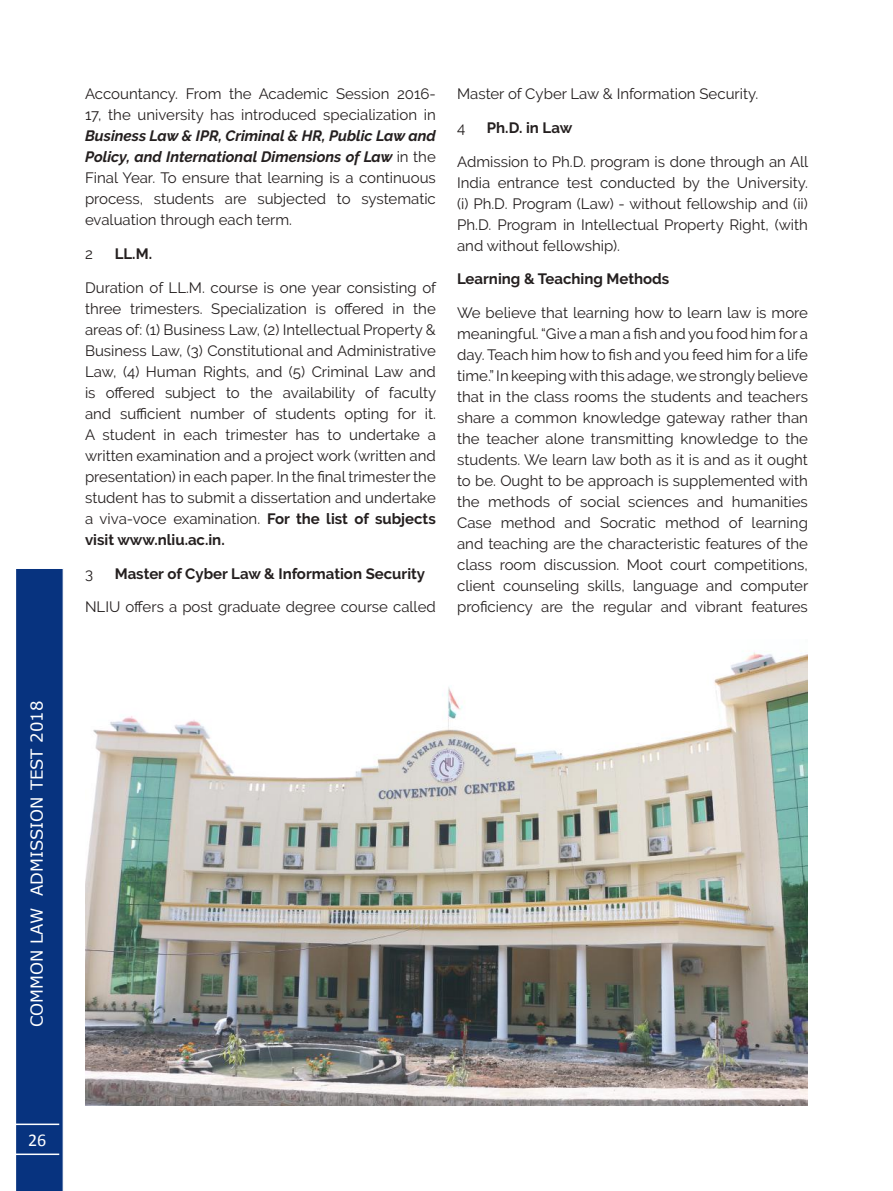
<style>
.page{position:relative;width:893px;height:1191px;background:#fff}
.page>*{position:absolute;margin:0;border:0;box-sizing:border-box;transform-origin:0 0}
.t1{font:18px "Calibri";color:#fff}
.t2{font:16.5px "MS Reference Sans Serif";color:#fff}
.t3{font:15px/21px "Raleway";color:#241f1f;text-align:justify}
.t4{font:700 15px "Raleway";color:#241f1f}
.s1{font-weight:700;font-style:italic}
.s2{font-weight:700}
</style>
<div class="page">
<div style="left:16px;top:569px;width:48px;height:622px;background:#07337f"></div>
<hr style="left:15px;top:1123px;width:44px;height:2px;background:#fff">
<hr style="left:15px;top:1153px;width:44px;height:2px;background:#fff">
<img style="left:85px;top:651px;width:723px;height:455px">
<p class="t2" style="left:26px;top:1027px;width:328px;rotate:-90deg">COMMON LAW ADMISSION TEST 2018</p>
<p class="t3" style="left:85px;top:83px;width:352px">Accountancy. From the Academic Session 2016-<br>17, the university has introduced specialization in</p>
<p class="t3" style="left:85px;top:125px;width:352px"><span class="s1">Business Law &amp; IPR, Criminal &amp; HR, Public Law and Policy, and International Dimensions of Law</span> in the Final Year. To ensure that learning is a continuous process, students are subjected to systematic evaluation through each term.</p>
<p class="t3" style="left:85px;top:243px;width:9px">2</p>
<p class="t4" style="left:115px;top:245px;width:39px">LL.M.</p>
<p class="t3" style="left:85px;top:277px;width:353px">Duration of LL.M. course is one year consisting of three trimesters. Specialization is offered in the areas of: (1) Business Law, (2) Intellectual Property &amp; Business Law, (3) Constitutional and Administrative Law, (4) Human Rights, and (5) Criminal Law and is offered subject to the availability of faculty and sufficient number of students opting for it.<br>A student in each trimester has to undertake a written examination and a project work (written and presentation) in each paper. In the final trimester the student has to submit a dissertation and undertake a viva-voce examination. <span class="s2">For the list of subjects visit www.nliu.ac.in.</span></p>
<p class="t3" style="left:85px;top:563px;width:10px">3</p>
<p class="t4" style="left:115px;top:565px;width:312px">Master of Cyber Law &amp; Information Security</p>
<p class="t3" style="left:85px;top:596px;width:352px">NLIU offers a post graduate degree course called</p>
<p class="t3" style="left:457px;top:83px;width:303px">Master of Cyber Law &amp; Information Security.</p>
<p class="t3" style="left:457px;top:117px;width:10px">4</p>
<p class="t4" style="left:487px;top:119px;width:87px">Ph.D. in Law</p>
<p class="t3" style="left:457px;top:151px;width:353px">Admission to Ph.D. program is done through an All India entrance test conducted by the University. (i) Ph.D. Program (Law) - without fellowship and (ii)<br>Ph.D. Program in Intellectual Property Right, (with and without fellowship).</p>
<p class="t4" style="left:457px;top:271px;width:214px">Learning &amp; Teaching Methods</p>
<p class="t3" style="left:457px;top:302px;width:353px">We believe that learning how to learn law is more meaningful. “Give a man a fish and you food him for a day. Teach him how to fish and you feed him for a life time.” In keeping with this adage, we strongly believe that in the class rooms the students and teachers share a common knowledge gateway rather than the teacher alone transmitting knowledge to the students. We learn law both as it is and as it ought to be. Ought to be approach is supplemented with the methods of social sciences and humanities Case method and Socratic method of learning and teaching are the characteristic features of the class room discussion. Moot court competitions, client counseling skills, language and computer proficiency are the regular and vibrant features</p>
<p class="t1" style="left:28px;top:1128px;width:20px">26</p>
</div>
